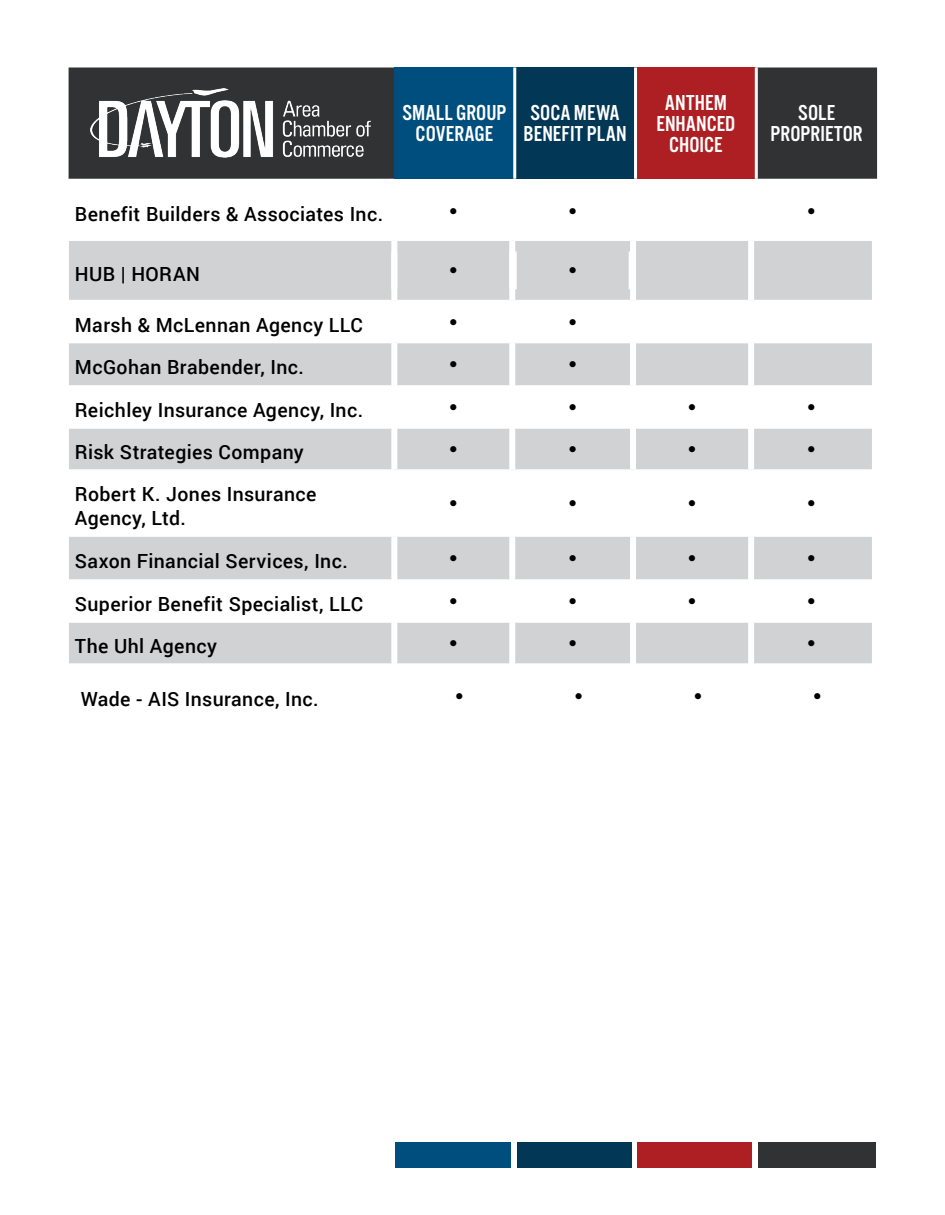
<style>
.page{position:relative;width:945px;height:1215px;background:#fff}
.page>*{position:absolute;margin:0;border:0;box-sizing:border-box;transform-origin:0 0}
.t1{font:22.5px/21px "Alternate Got No 3 D";letter-spacing:.005em;color:#fff;text-align:center}
.t2{font:500 19.5px/24px "Roboto";letter-spacing:.02em;color:#000001}
.t3{font:10.5px "Wingdings";color:#000001}
</style>
<div class="page">
<div style="left:396px;top:1147px;width:115px;height:21px;background:#004e7d"></div>
<div style="left:517px;top:1147px;width:114px;height:21px;background:#033756"></div>
<div style="left:637px;top:1147px;width:115px;height:21px;background:#ad1f22"></div>
<div style="left:758px;top:1147px;width:118px;height:21px;background:#313233"></div>
<div style="left:396px;top:1142px;width:115px;height:22px;background:#004e7d"></div>
<div style="left:517px;top:1142px;width:114px;height:22px;background:#033756"></div>
<div style="left:637px;top:1142px;width:115px;height:22px;background:#ad1f22"></div>
<div style="left:758px;top:1142px;width:118px;height:22px;background:#313233"></div>
<svg style="left:69px;top:241px;width:803px;height:338px;fill:#d1d2d4"></svg>
<div style="left:69px;top:623px;width:803px;height:40px;background:#d1d2d4"></div>
<hr style="left:69px;top:300px;width:322px;height:1px;background:#fff">
<hr style="left:397px;top:300px;width:112px;height:1px;background:#fff">
<hr style="left:515px;top:300px;width:115px;height:1px;background:#fff">
<hr style="left:636px;top:300px;width:112px;height:1px;background:#fff">
<hr style="left:754px;top:300px;width:118px;height:1px;background:#fff">
<hr style="left:69px;top:342px;width:322px;height:1px;background:#fff">
<hr style="left:397px;top:342px;width:112px;height:1px;background:#fff">
<hr style="left:515px;top:342px;width:115px;height:1px;background:#fff">
<hr style="left:636px;top:342px;width:112px;height:1px;background:#fff">
<hr style="left:754px;top:342px;width:118px;height:1px;background:#fff">
<hr style="left:69px;top:385px;width:322px;height:2px;background:#fff">
<hr style="left:397px;top:385px;width:112px;height:2px;background:#fff">
<hr style="left:515px;top:385px;width:115px;height:2px;background:#fff">
<hr style="left:636px;top:385px;width:112px;height:2px;background:#fff">
<hr style="left:754px;top:385px;width:118px;height:2px;background:#fff">
<hr style="left:69px;top:427px;width:322px;height:2px;background:#fff">
<hr style="left:397px;top:427px;width:112px;height:2px;background:#fff">
<hr style="left:515px;top:427px;width:115px;height:2px;background:#fff">
<hr style="left:636px;top:427px;width:112px;height:2px;background:#fff">
<hr style="left:754px;top:427px;width:118px;height:2px;background:#fff">
<hr style="left:69px;top:535px;width:322px;height:2px;background:#fff">
<hr style="left:397px;top:535px;width:112px;height:2px;background:#fff">
<hr style="left:515px;top:535px;width:115px;height:2px;background:#fff">
<hr style="left:636px;top:535px;width:112px;height:2px;background:#fff">
<hr style="left:754px;top:535px;width:118px;height:2px;background:#fff">
<div style="left:391px;top:428px;width:6px;height:41px;background:#fff"></div>
<div style="left:509px;top:428px;width:6px;height:41px;background:#fff"></div>
<div style="left:630px;top:428px;width:6px;height:41px;background:#fff"></div>
<div style="left:748px;top:428px;width:6px;height:41px;background:#fff"></div>
<hr style="left:69px;top:469px;width:325px;height:2px;background:#fff">
<hr style="left:394px;top:469px;width:118px;height:2px;background:#fff">
<hr style="left:512px;top:469px;width:121px;height:2px;background:#fff">
<hr style="left:633px;top:469px;width:118px;height:2px;background:#fff">
<hr style="left:751px;top:469px;width:121px;height:2px;background:#fff">
<div style="left:391px;top:241px;width:6px;height:60px;background:#fff"></div>
<div style="left:509px;top:241px;width:6px;height:60px;background:#fff"></div>
<div style="left:630px;top:241px;width:6px;height:60px;background:#fff"></div>
<div style="left:748px;top:241px;width:6px;height:60px;background:#fff"></div>
<div style="left:391px;top:301px;width:6px;height:42px;background:#fff"></div>
<div style="left:509px;top:301px;width:6px;height:42px;background:#fff"></div>
<div style="left:630px;top:301px;width:6px;height:42px;background:#fff"></div>
<div style="left:748px;top:301px;width:6px;height:42px;background:#fff"></div>
<div style="left:391px;top:343px;width:6px;height:43px;background:#fff"></div>
<div style="left:509px;top:343px;width:6px;height:43px;background:#fff"></div>
<div style="left:630px;top:343px;width:6px;height:43px;background:#fff"></div>
<div style="left:748px;top:343px;width:6px;height:43px;background:#fff"></div>
<div style="left:391px;top:386px;width:6px;height:42px;background:#fff"></div>
<div style="left:509px;top:386px;width:6px;height:42px;background:#fff"></div>
<div style="left:630px;top:386px;width:6px;height:42px;background:#fff"></div>
<div style="left:748px;top:386px;width:6px;height:42px;background:#fff"></div>
<div style="left:391px;top:471px;width:6px;height:65px;background:#fff"></div>
<div style="left:509px;top:471px;width:6px;height:65px;background:#fff"></div>
<div style="left:630px;top:471px;width:6px;height:65px;background:#fff"></div>
<div style="left:748px;top:471px;width:6px;height:65px;background:#fff"></div>
<div style="left:391px;top:536px;width:6px;height:44px;background:#fff"></div>
<div style="left:509px;top:536px;width:6px;height:44px;background:#fff"></div>
<div style="left:630px;top:536px;width:6px;height:44px;background:#fff"></div>
<div style="left:748px;top:536px;width:6px;height:44px;background:#fff"></div>
<div style="left:391px;top:622px;width:6px;height:42px;background:#fff"></div>
<div style="left:509px;top:622px;width:6px;height:42px;background:#fff"></div>
<div style="left:630px;top:622px;width:6px;height:42px;background:#fff"></div>
<div style="left:748px;top:622px;width:6px;height:42px;background:#fff"></div>
<div style="left:511px;top:252px;width:6px;height:37px;background:#fff"></div>
<div style="left:629px;top:252px;width:6px;height:37px;background:#fff"></div>
<div style="left:69px;top:68px;width:808px;height:111px;background:#313233"></div>
<div style="left:394px;top:68px;width:121px;height:111px;background:#004e7d"></div>
<div style="left:515px;top:68px;width:121px;height:111px;background:#033756"></div>
<div style="left:636px;top:68px;width:120px;height:111px;background:#ad1f22"></div>
<hr style="left:513px;top:67px;width:3px;height:112px;background:#fff">
<hr style="left:634px;top:67px;width:3px;height:112px;background:#fff">
<hr style="left:755px;top:67px;width:3px;height:112px;background:#fff">
<img style="left:90px;top:88px;width:283px;height:70px">
<p class="t1" style="left:402px;top:103px;width:105px">SMALL GROUP</p>
<p class="t1" style="left:416px;top:124px;width:79px">COVERAGE</p>
<p class="t1" style="left:524px;top:103px;width:105px">SOCA MEWA<br>BENEFIT PLAN</p>
<p class="t1" style="left:656px;top:92px;width:81px">ANTHEM<br>ENHANCED<br>CHOICE</p>
<p class="t1" style="left:771px;top:103px;width:94px">SOLE<br>PROPRIETOR</p>
<p class="t2" style="left:75px;top:201px;width:310px">Benefit Builders &amp; Associates Inc.</p>
<p class="t3" style="left:449px;top:205px;width:9px">●</p>
<p class="t3" style="left:569px;top:205px;width:9px">●</p>
<p class="t3" style="left:808px;top:205px;width:9px">●</p>
<p class="t2" style="left:75px;top:261px;width:127px">HUB | HORAN</p>
<p class="t3" style="left:449px;top:265px;width:9px">●</p>
<p class="t3" style="left:569px;top:265px;width:9px">●</p>
<p class="t2" style="left:75px;top:312px;width:290px">Marsh &amp; McLennan Agency LLC</p>
<p class="t3" style="left:449px;top:316px;width:9px">●</p>
<p class="t3" style="left:569px;top:316px;width:9px">●</p>
<p class="t2" style="left:75px;top:355px;width:231px">McGohan Brabender, Inc.</p>
<p class="t3" style="left:449px;top:359px;width:9px">●</p>
<p class="t3" style="left:569px;top:359px;width:9px">●</p>
<p class="t2" style="left:75px;top:398px;width:290px">Reichley Insurance Agency, Inc.</p>
<p class="t3" style="left:449px;top:402px;width:9px">●</p>
<p class="t3" style="left:569px;top:402px;width:9px">●</p>
<p class="t3" style="left:688px;top:402px;width:9px">●</p>
<p class="t3" style="left:808px;top:402px;width:9px">●</p>
<p class="t2" style="left:75px;top:440px;width:230px">Risk Strategies Company</p>
<p class="t3" style="left:449px;top:444px;width:9px">●</p>
<p class="t3" style="left:569px;top:444px;width:9px">●</p>
<p class="t3" style="left:688px;top:444px;width:9px">●</p>
<p class="t3" style="left:808px;top:444px;width:9px">●</p>
<p class="t2" style="left:75px;top:482px;width:243px">Robert K. Jones Insurance<br>Agency, Ltd.</p>
<p class="t3" style="left:449px;top:498px;width:9px">●</p>
<p class="t3" style="left:569px;top:498px;width:9px">●</p>
<p class="t3" style="left:688px;top:498px;width:9px">●</p>
<p class="t3" style="left:808px;top:498px;width:9px">●</p>
<p class="t2" style="left:75px;top:549px;width:274px">Saxon Financial Services, Inc.</p>
<p class="t3" style="left:449px;top:553px;width:9px">●</p>
<p class="t3" style="left:569px;top:553px;width:9px">●</p>
<p class="t3" style="left:688px;top:553px;width:9px">●</p>
<p class="t3" style="left:808px;top:553px;width:9px">●</p>
<p class="t2" style="left:75px;top:592px;width:290px">Superior Benefit Specialist, LLC</p>
<p class="t3" style="left:449px;top:596px;width:9px">●</p>
<p class="t3" style="left:569px;top:596px;width:9px">●</p>
<p class="t3" style="left:688px;top:596px;width:9px">●</p>
<p class="t3" style="left:808px;top:596px;width:9px">●</p>
<p class="t2" style="left:75px;top:634px;width:144px">The Uhl Agency</p>
<p class="t3" style="left:449px;top:638px;width:9px">●</p>
<p class="t3" style="left:569px;top:638px;width:9px">●</p>
<p class="t3" style="left:808px;top:638px;width:9px">●</p>
<p class="t2" style="left:81px;top:686px;width:239px">Wade - AIS Insurance, Inc.</p>
<p class="t3" style="left:455px;top:691px;width:9px">●</p>
<p class="t3" style="left:575px;top:691px;width:9px">●</p>
<p class="t3" style="left:694px;top:691px;width:9px">●</p>
<p class="t3" style="left:814px;top:691px;width:9px">●</p>
</div>
